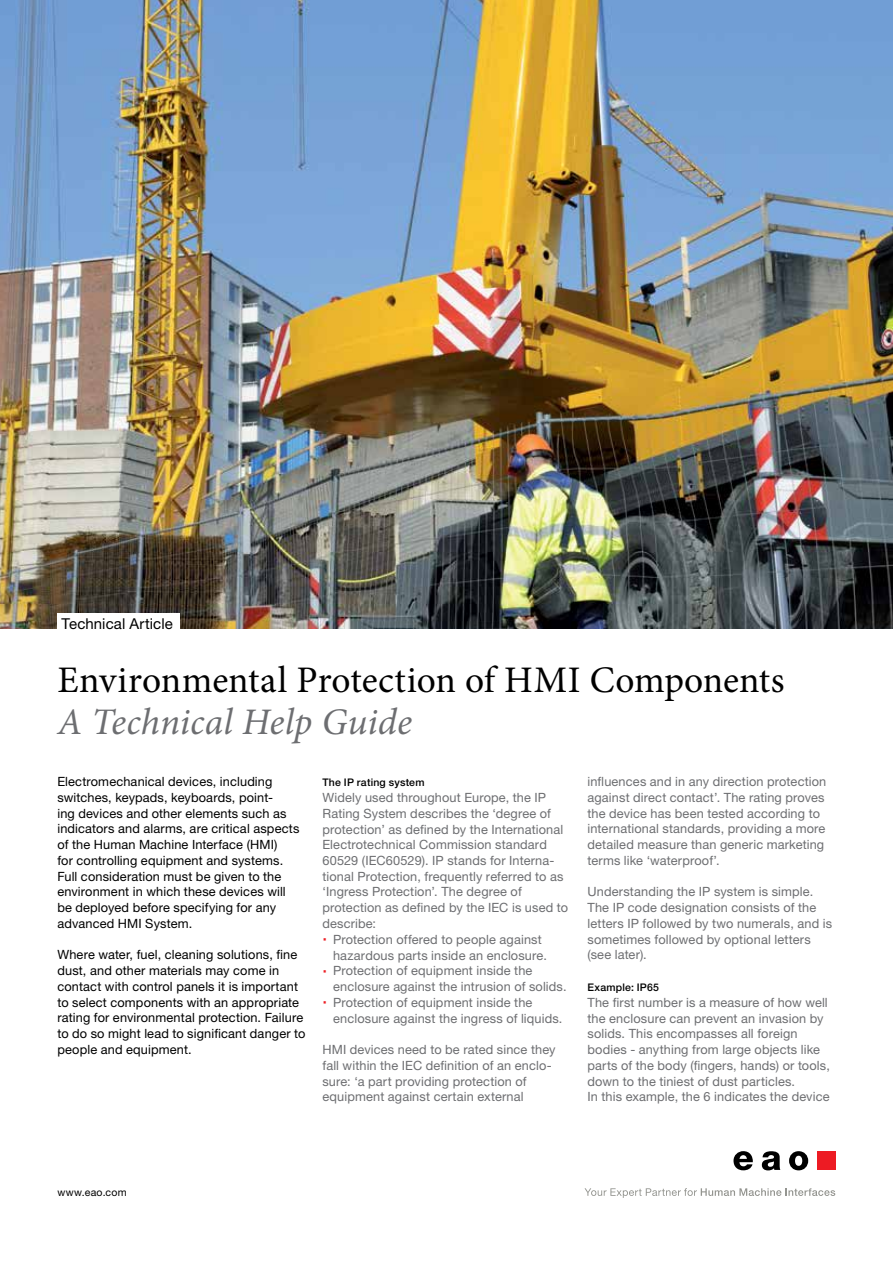
<style>
.page{position:relative;width:893px;height:1263px;background:#fff}
.page>*{position:absolute;margin:0;border:0;box-sizing:border-box;transform-origin:0 0}
.t1{font:37.5px "Minion Pro";color:#000}
.t2{font:italic 37.5px "Minion Pro";color:#6d6e71}
.t3{font:15px "Helvetica Neue LT Std";letter-spacing:.005em;color:#000}
.t4{font:12.75px/15.8px "Helvetica Neue LT Std";letter-spacing:.01em;color:#6d6e71}
.t5{font:12.75px/15.8px "Helvetica Neue LT Std";letter-spacing:.01em;color:#000}
.t6{font:500 10.5px "Helvetica Neue LT Std";letter-spacing:.02em;color:#000}
.t7{font:10.5px "Helvetica Neue LT Std";letter-spacing:.025em;color:#000}
</style>
<div class="page">
<img style="left:0;top:0;width:893px;height:629px">
<svg style="left:584px;top:1188px;width:251px;height:10px"></svg>
<div style="left:817px;top:1151px;width:19px;height:19px;background:#ed1b23"></div>
<svg style="left:789px;top:1151px;width:19px;height:19px"></svg>
<svg style="left:762px;top:1151px;width:18px;height:19px"></svg>
<svg style="left:733px;top:1151px;width:20px;height:19px"></svg>
<div style="left:57px;top:613px;width:123px;height:31px;background:#fff"></div>
<p class="t3" style="left:62px;top:614px;width:113px">Technical Article</p>
<h1 class="t1" style="left:57px;top:655px;width:729px">Environmental Protection of HMI Components</h1>
<h1 class="t2" style="left:57px;top:696px;width:356px">A Technical Help Guide</h1>
<p class="t6" style="left:322px;top:776px;width:104px">The IP rating system</p>
<p class="t4" style="left:322px;top:789px;width:225px">Widely used throughout Europe, the IP</p>
<p class="t4" style="left:322px;top:805px;width:230px">Rating System describes the ‘degree of</p>
<p class="t4" style="left:322px;top:821px;width:242px">protection’ as defined by the International</p>
<p class="t4" style="left:322px;top:837px;width:226px">Electrotechnical Commission standard</p>
<p class="t4" style="left:322px;top:852px;width:233px">60529 (IEC60529). IP stands for Interna-</p>
<p class="t4" style="left:322px;top:868px;width:242px">tional Protection, frequently referred to as</p>
<p class="t4" style="left:322px;top:884px;width:201px">‘Ingress Protection’. The degree of</p>
<p class="t4" style="left:322px;top:900px;width:247px">protection as defined by the IEC is used to</p>
<p class="t4" style="left:322px;top:915px;width:55px">describe:</p>
<p class="t4" style="left:333px;top:931px;width:210px">Protection offered to people against</p>
<p class="t4" style="left:333px;top:947px;width:215px">hazardous parts inside an enclosure.</p>
<p class="t4" style="left:333px;top:963px;width:201px">Protection of equipment inside the</p>
<p class="t4" style="left:333px;top:978px;width:235px">enclosure against the intrusion of solids.</p>
<p class="t4" style="left:333px;top:994px;width:201px">Protection of equipment inside the</p>
<p class="t4" style="left:333px;top:1010px;width:231px">enclosure against the ingress of liquids.</p>
<p class="t4" style="left:322px;top:1041px;width:235px">HMI devices need to be rated since they fall within the IEC definition of an enclo&shy;sure: ‘a part providing protection of equipment against certain external</p>
<p class="t4" style="left:587px;top:774px;width:240px">influences and in any direction protection against direct contact’. The rating proves the device has been tested according to international standards, providing a more detailed measure than generic marketing terms like ‘waterproof’.</p>
<p class="t4" style="left:587px;top:884px;width:246px">Understanding the IP system is simple.<br>The IP code designation consists of the letters IP followed by two numerals, and is sometimes followed by optional letters (see later).</p>
<p class="t6" style="left:587px;top:981px;width:73px">Example: IP65</p>
<p class="t4" style="left:587px;top:994px;width:244px">The first number is a measure of how well the enclosure can prevent an invasion by solids. This encompasses all foreign bodies - anything from large objects like parts of the body (fingers, hands) or tools, down to the tiniest of dust particles.<br>In this example, the 6 indicates the device</p>
<p class="t5" style="left:57px;top:774px;width:243px">Electromechanical devices, including switches, keypads, keyboards, point-<br>ing devices and other elements such as indicators and alarms, are critical aspects of the Human Machine Interface (HMI)<br>for controlling equipment and systems.<br>Full consideration must be given to the environment in which these devices will be deployed before specifying for any advanced HMI System.</p>
<p class="t5" style="left:57px;top:947px;width:250px">Where water, fuel, cleaning solutions, fine dust, and other materials may come in contact with control panels it is important to select components with an appropriate rating for environmental protection. Failure to do so might lead to significant danger to people and equipment.</p>
<p class="t7" style="left:57px;top:1186px;width:71px">www.eao.com</p>
</div>
